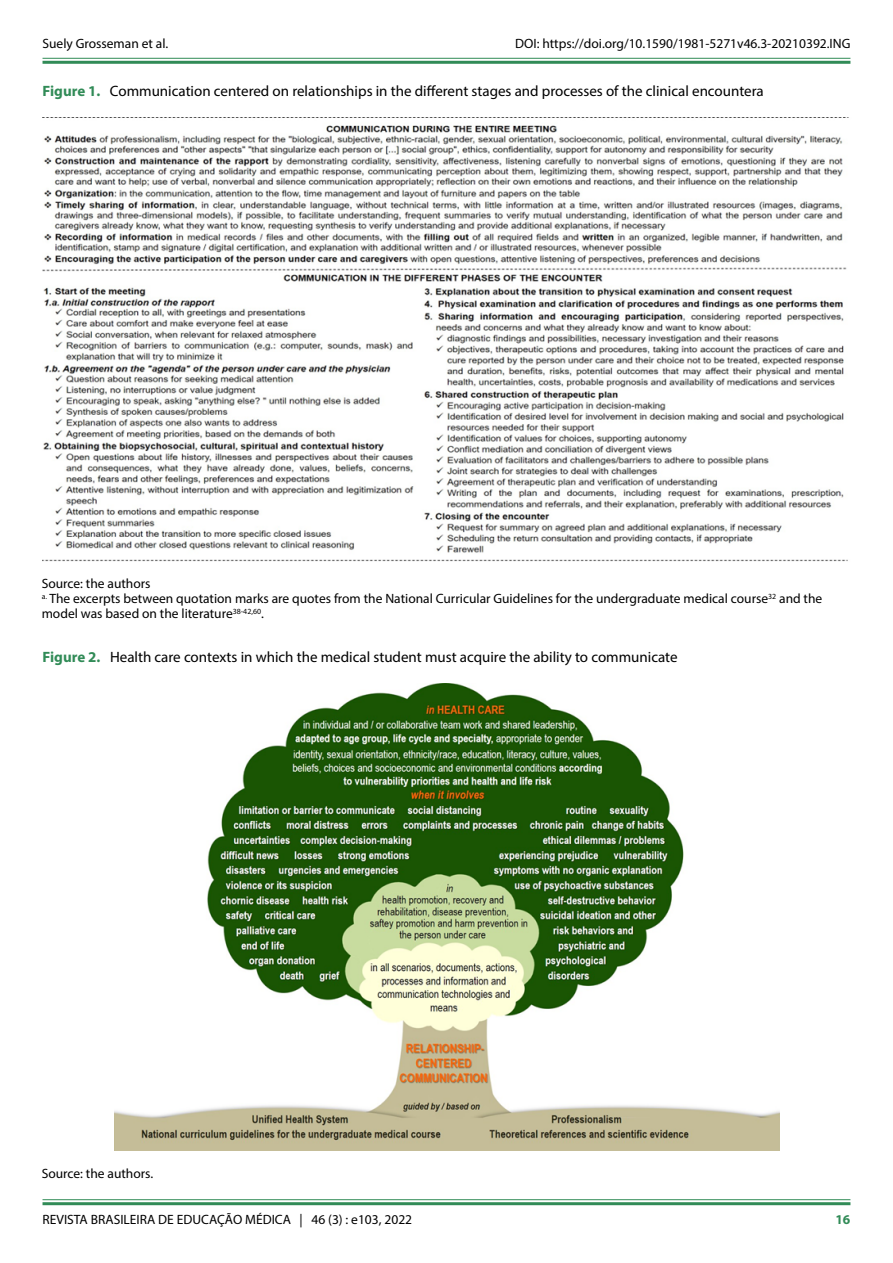
<style>
.page{position:relative;width:893px;height:1263px;background:#fff}
.page>*{position:absolute;margin:0;border:0;box-sizing:border-box;transform-origin:0 0}
.t1{font:15px "Myriad Pro";color:#000}
.t2{font:13.5px/15px "Myriad Pro";color:#000}
.t3{font:700 13.5px "Myriad Pro";color:#318b57}
.s1{font-weight:700;color:#318b57}
</style>
<div class="page">
<hr style="left:43px;top:1199px;width:807px;height:1px;background:#318b57">
<hr style="left:43px;top:1202px;width:807px;height:3px;background:#318b57">
<hr style="left:43px;top:58px;width:807px;height:1px;background:#318b57">
<hr style="left:43px;top:61px;width:807px;height:3px;background:#318b57">
<img style="left:42px;top:125px;width:806px;height:437px">
<img style="left:114px;top:683px;width:665px;height:467px">
<p class="t2" style="left:43px;top:36px;width:127px">Suely Grosseman et al.</p>
<p class="t2" style="left:515px;top:36px;width:337px">DOI: https://doi.org/10.1590/1981-5271v46.3-20210392.ING</p>
<p class="t1" style="left:43px;top:82px;width:723px"><span class="s1">Figure 1.</span> Communication centered on relationships in the different stages and processes of the clinical encountera</p>
<p class="t2" style="left:42px;top:576px;width:782px">Source: the authors<br><sup>a.</sup> The excerpts between quotation marks are quotes from the National Curricular Guidelines for the undergraduate medical course<sup>32</sup> and the model was based on the literature<sup>38-42,60</sup>.</p>
<p class="t1" style="left:43px;top:648px;width:637px"><span class="s1">Figure 2.</span> Health care contexts in which the medical student must acquire the ability to communicate</p>
<p class="t2" style="left:42px;top:1166px;width:113px">Source: the authors.</p>
<p class="t2" style="left:43px;top:1211px;width:371px">REVISTA BRASILEIRA DE EDUCAÇÃO MÉDICA | 46 (3) : e103, 2022</p>
<p class="t3" style="left:835px;top:1210px;width:16px">16</p>
</div>
